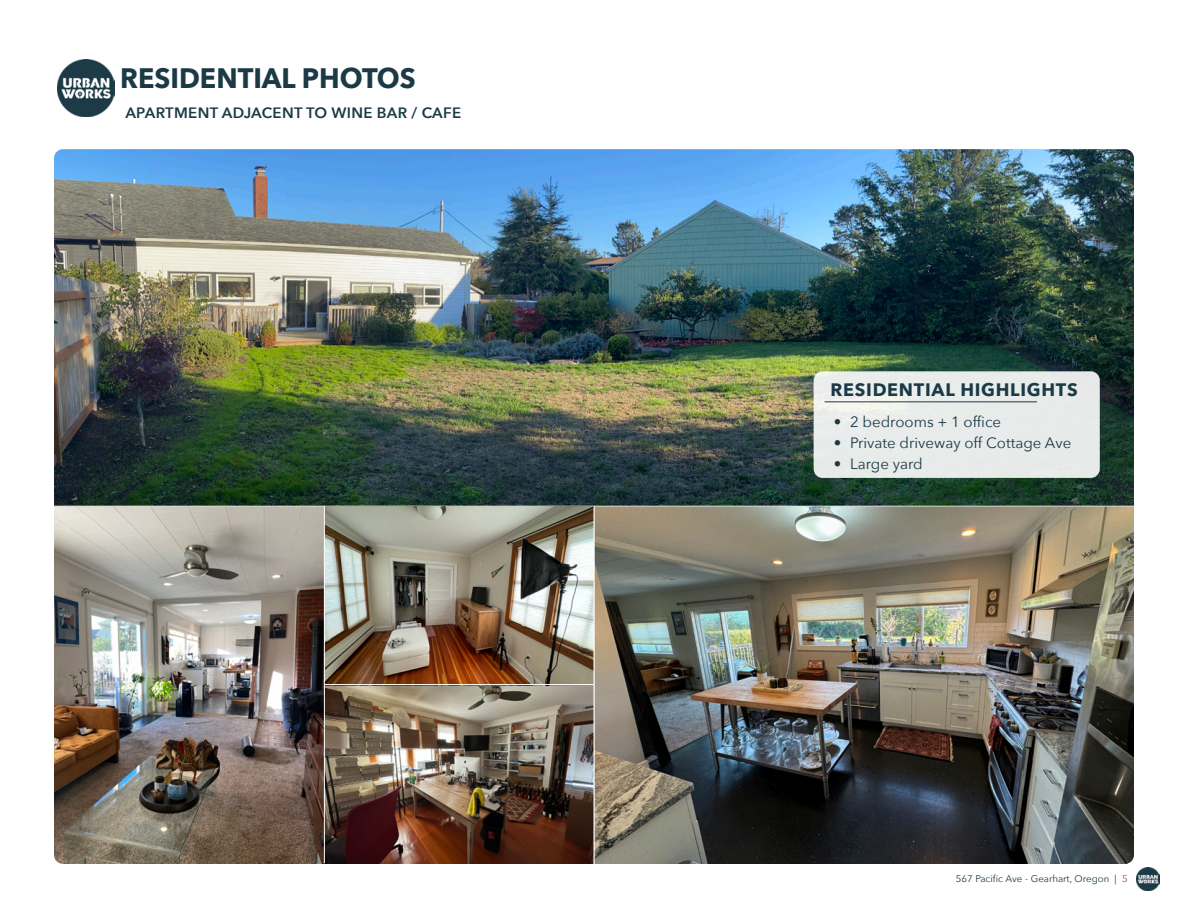
<style>
.page{position:relative;width:1188px;height:918px;background:#fff}
.page>*{position:absolute;margin:0;border:0;box-sizing:border-box;transform-origin:0 0}
.t1{font:700 28.05px "Avenir Next";color:#1b3a46;scale:.96 1}
.t2{font:700 18px "Avenir Next";letter-spacing:.04em;color:#1b3a46}
.t3{font:15px "Avenir Next";color:#1b3a46}
.t4{font:600 15px "Avenir Next";letter-spacing:.02em;color:#1b3a46}
.t5{font:9.75px "Avenir Next";color:#1b3a46}
.s1{color:#b04325}
</style>
<div class="page">
<img style="left:57px;top:59px;width:57px;height:57px">
<img style="left:1136px;top:868px;width:23px;height:23px">
<img style="left:54px;top:149px;width:1080px;height:715px">
<hr style="left:54px;top:506px;width:1080px;height:1px;background:#fff">
<div style="left:814px;top:371px;width:286px;height:107px;background:#e8ebea;border-radius:9px"></div>
<hr style="left:825px;top:401px;width:212px;height:1px;background:#1b3a46">
<hr style="left:594px;top:507px;width:1px;height:357px;background:#fff">
<hr style="left:324px;top:506px;width:1px;height:357px;background:#fff">
<hr style="left:324px;top:684px;width:270px;height:1px;background:#fff">
<p class="t1" style="left:120px;top:54px;width:309px">RESIDENTIAL PHOTOS</p>
<p class="t4" style="left:125px;top:100px;width:337px">APARTMENT ADJACENT TO WINE BAR / CAFE</p>
<p class="t2" style="left:831px;top:374px;width:249px">RESIDENTIAL HIGHLIGHTS</p>
<p class="t3" style="left:834px;top:409px;width:169px">• 2 bedrooms + 1 office</p>
<p class="t3" style="left:834px;top:430px;width:239px">• Private driveway off Cottage Ave</p>
<p class="t3" style="left:834px;top:451px;width:91px">• Large yard</p>
<p class="t5" style="left:956px;top:870px;width:173px">567 Pacific Ave - Gearhart, Oregon | <span class="s1">5</span></p>
</div>
